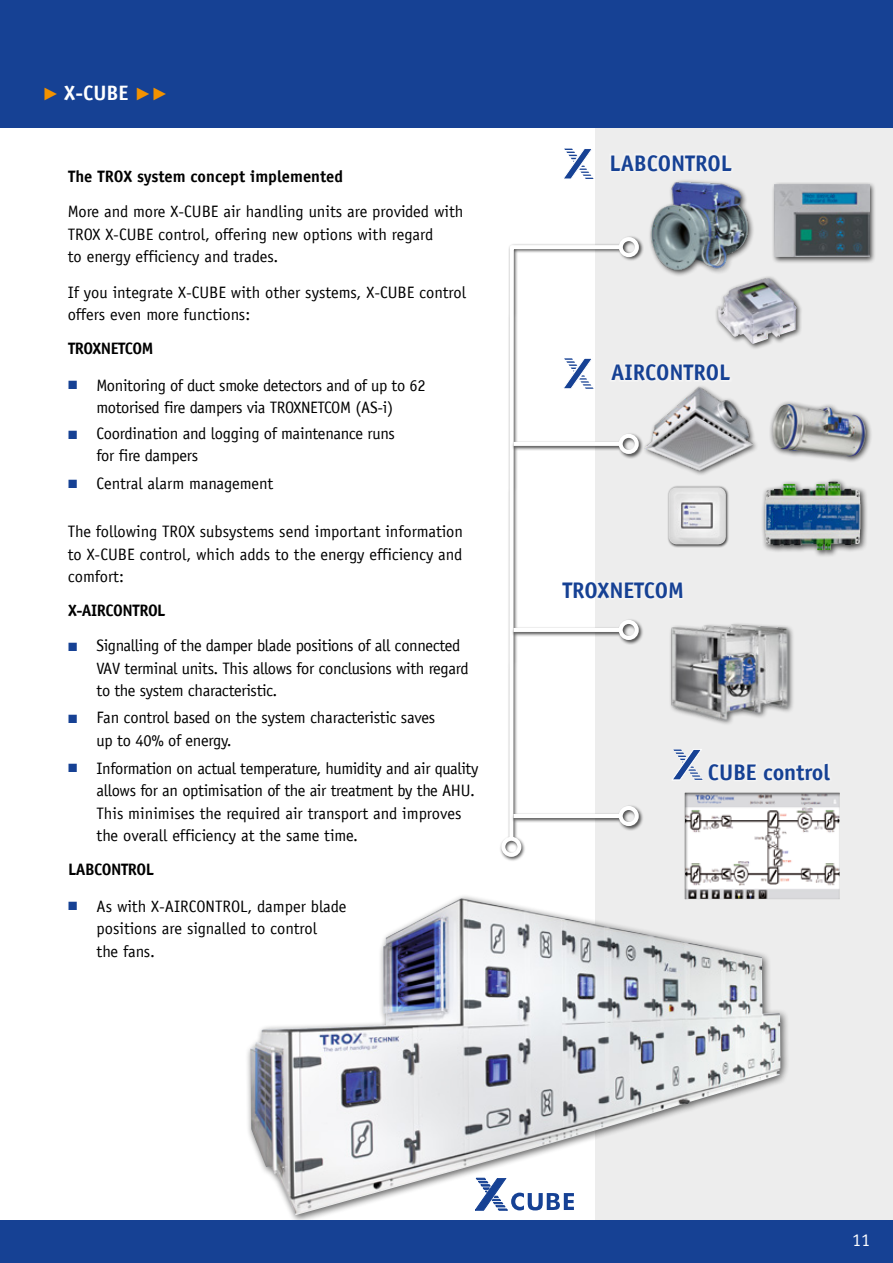
<style>
.page{position:relative;width:893px;height:1263px;background:#fff}
.page>*{position:absolute;margin:0;border:0;box-sizing:border-box;transform-origin:0 0}
.t1{font:700 22.5px "TROX Officina Sans";letter-spacing:-.005em;color:#164194}
.t2{font:700 20.85px "TROX Officina Sans";color:#fff}
.t3{font:18px "TROX Officina Sans";color:#fff}
.t4{font:16.5px/22.5px "TROX Officina Sans";letter-spacing:-.02em;color:#000}
.t5{font:16.5px/22.5px "TROX Officina Sans";color:#000}
.t6{font:700 16.5px "TROX Officina Sans";letter-spacing:-.03em;color:#000}
.t7{font:700 16.5px "TROX Officina Sans";color:#000}
.s1{font-family:"TROX Helvetica";font-weight:400;color:#f39200}
.s2{font-family:"TROX Helvetica";font-size:12px;color:#164194}
</style>
<div class="page">
<div style="left:595px;top:128px;width:298px;height:1097px;background:#ededed"></div>
<div style="left:246px;top:894px;width:544px;height:330px;background:#000;opacity:.6"></div>
<img style="left:250px;top:898px;width:531px;height:317px">
<div style="left:0;top:0;width:893px;height:128px;background:#164194"></div>
<div style="left:0;top:1220px;width:893px;height:43px;background:#164194"></div>
<div style="left:560px;top:580px;width:125px;height:20px;background:#f4f4f4"></div>
<div style="left:499px;top:235px;width:145px;height:627px;background:#000;opacity:.75"></div>
<svg style="left:507px;top:243px;width:118px;height:600px"></svg>
<div style="left:501px;top:837px;width:20px;height:20px;border:4px solid #fff;border-radius:50%"></div>
<div style="left:619px;top:237px;width:20px;height:20px;border:4px solid #fff;border-radius:50%"></div>
<div style="left:511px;top:804px;width:133px;height:27px;background:#000;opacity:.75"></div>
<hr style="left:513px;top:814px;width:108px;height:4px;background:#fff">
<div style="left:619px;top:806px;width:20px;height:20px;border:4px solid #fff;border-radius:50%"></div>
<div style="left:511px;top:618px;width:133px;height:27px;background:#000;opacity:.75"></div>
<hr style="left:513px;top:628px;width:108px;height:4px;background:#fff">
<div style="left:619px;top:620px;width:20px;height:20px;border:4px solid #fff;border-radius:50%"></div>
<div style="left:511px;top:432px;width:133px;height:27px;background:#000;opacity:.75"></div>
<hr style="left:513px;top:442px;width:108px;height:4px;background:#fff">
<div style="left:619px;top:434px;width:20px;height:20px;border:4px solid #fff;border-radius:50%"></div>
<div style="left:769px;top:400px;width:104px;height:64px;background:#000;opacity:.75"></div>
<img style="left:772px;top:404px;width:93px;height:54px">
<div style="left:772px;top:182px;width:104px;height:81px;background:#000;opacity:.75"></div>
<img style="left:775px;top:185px;width:95px;height:72px">
<svg style="left:562px;top:358px;width:32px;height:31px"></svg>
<div style="left:609px;top:362px;width:124px;height:20px;background:#f4f4f4"></div>
<svg style="left:564px;top:148px;width:30px;height:31px"></svg>
<div style="left:609px;top:153px;width:125px;height:20px;background:#f4f4f4"></div>
<div style="left:684px;top:791px;width:158px;height:108px;background:#000;opacity:.75"></div>
<div style="left:668px;top:622px;width:127px;height:105px;background:#000;opacity:.75"></div>
<img style="left:668px;top:622px;width:124px;height:102px">
<img style="left:641px;top:382px;width:114px;height:95px">
<div style="left:648px;top:179px;width:106px;height:98px;background:#000;opacity:.75"></div>
<img style="left:641px;top:179px;width:113px;height:94px">
<div style="left:667px;top:486px;width:62px;height:62px;background:#000;opacity:.75"></div>
<img style="left:668px;top:487px;width:58px;height:58px">
<div style="left:761px;top:477px;width:107px;height:80px;background:#000;opacity:.75"></div>
<img style="left:765px;top:481px;width:95px;height:69px">
<div style="left:715px;top:275px;width:88px;height:75px;background:#000;opacity:.75"></div>
<img style="left:718px;top:278px;width:79px;height:66px">
<svg style="left:475px;top:1178px;width:99px;height:32px"></svg>
<svg style="left:672px;top:749px;width:31px;height:31px"></svg>
<div style="left:707px;top:762px;width:126px;height:20px;background:#f3f3f3"></div>
<p class="t2" style="left:43px;top:80px;width:127px"><span class="s1">▶</span> X-CUBE <span class="s1">▶▶</span></p>
<p class="t7" style="left:68px;top:166px;width:276px">The TROX system concept implemented</p>
<p class="t5" style="left:68px;top:200px;width:397px">More and more X-CUBE air handling units are provided with<br>TROX X-CUBE control, offering new options with regard<br>to energy efficiency and trades.</p>
<p class="t5" style="left:68px;top:281px;width:400px">If you integrate X-CUBE with other systems, X-CUBE control offers even more functions:</p>
<p class="t6" style="left:68px;top:338px;width:87px">TROXNETCOM</p>
<p class="t4" style="left:68px;top:374px;width:359px;text-align:center"><span class="s2">■</span> Monitoring of duct smoke detectors and of up to 62 motorised fire dampers via TROXNETCOM (AS-i)</p>
<p class="t4" style="left:97px;top:422px;width:300px;text-indent:-29px"><span class="s2">■</span> Coordination and logging of maintenance runs for fire dampers</p>
<p class="t5" style="left:68px;top:472px;width:207px"><span class="s2">■</span> Central alarm management</p>
<p class="t4" style="left:68px;top:520px;width:397px;text-align:justify">The following TROX subsystems send important information to X-CUBE control, which adds to the energy efficiency and comfort:</p>
<p class="t6" style="left:68px;top:600px;width:99px">X-AIRCONTROL</p>
<p class="t4" style="left:97px;top:635px;width:374px;text-indent:-29px"><span class="s2">■</span> Signalling of the damper blade positions of all connected<br>VAV terminal units. This allows for conclusions with regard to the system characteristic.</p>
<p class="t4" style="left:97px;top:706px;width:340px;text-indent:-29px"><span class="s2">■</span> Fan control based on the system characteristic saves up to 40% of energy.</p>
<p class="t4" style="left:97px;top:757px;width:383px;text-indent:-29px"><span class="s2">■</span> Information on actual temperature, humidity and air quality allows for an optimisation of the air treatment by the AHU.<br>This minimises the required air transport and improves the overall efficiency at the same time.</p>
<p class="t6" style="left:68px;top:859px;width:88px">LABCONTROL</p>
<p class="t5" style="left:97px;top:895px;width:251px;text-indent:-29px"><span class="s2">■</span> As with X-AIRCONTROL, damper blade positions are signalled to control<br>the fans.</p>
<h1 class="t1" style="left:610px;top:149px;width:124px">LABCONTROL</h1>
<h1 class="t1" style="left:611px;top:359px;width:121px">AIRCONTROL</h1>
<h1 class="t1" style="left:562px;top:576px;width:123px">TROXNETCOM</h1>
<h1 class="t1" style="left:708px;top:758px;width:124px">CUBE control</h1>
<p class="t3" style="left:852px;top:1229px;width:19px">11</p>
</div>
